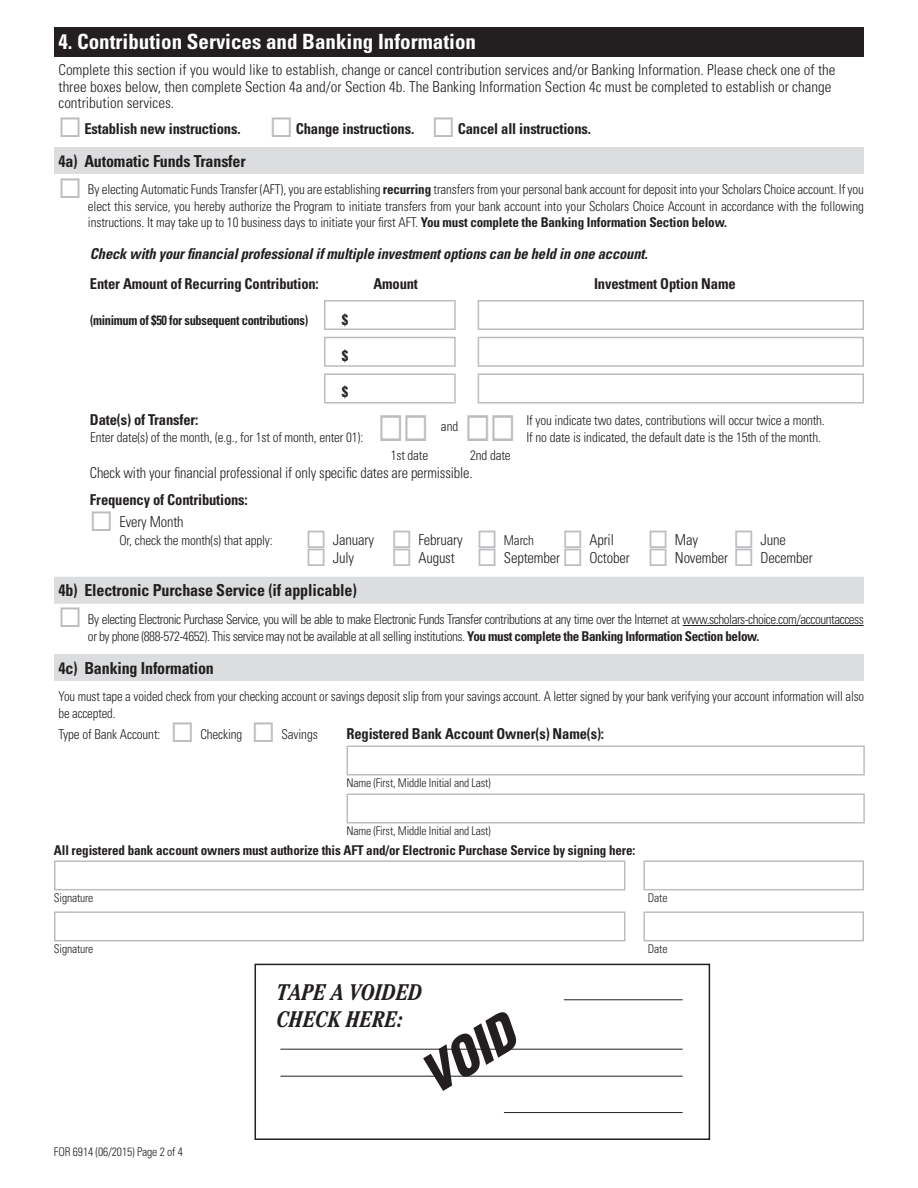
<style>
.page{position:relative;width:918px;height:1188px;background:#fff}
.page>*{position:absolute;margin:0;border:0;box-sizing:border-box;transform-origin:0 0}
.t1{font:italic 900 condensed 51px "Helvetica";color:#231f20}
.t2{font:italic 700 condensed 22.5px/27px "Cheltenham";color:#231f20}
.t3{font:700 condensed 21px "Univers LT Std";color:#fff}
.t4{font:700 condensed 16.5px "Univers LT Std";letter-spacing:-.01em;color:#231f20}
.t5{font:300 condensed 15px/16.5px "Univers LT Std";color:#231f20}
.t6{font:700 condensed 15px "Univers LT Std";letter-spacing:-.01em;color:#231f20}
.t7{font:italic 700 condensed 15px "Univers LT Std";letter-spacing:-.01em;color:#231f20}
.t8{font:300 condensed 15px "Univers LT Std";color:#231f20;scale:.96 1}
.t9{font:300 condensed 13.5px/16.5px "Univers LT Std";letter-spacing:-.01em;color:#231f20;text-align:justify}
.t10{font:300 condensed 13.5px/16.5px "Univers LT Std";letter-spacing:-.035em;color:#231f20}
.t11{font:300 condensed 13.5px/16.5px "Univers LT Std";letter-spacing:-.01em;color:#231f20;scale:.94 1}
.t12{font:700 condensed 13.5px "Univers LT Std";letter-spacing:-.01em;color:#231f20}
.t13{font:700 condensed 13.5px "Univers LT Std";letter-spacing:-.01em;color:#231f20;scale:.92 1}
.t14{font:300 condensed 12px "Univers LT Std";letter-spacing:-.015em;color:#231f20}
.s1{font-weight:700}
</style>
<div class="page">
<div style="left:54px;top:27px;width:810px;height:30px;background:#231f20"></div>
<div style="left:54px;top:147px;width:810px;height:27px;background:#dcdddf"></div>
<svg style="left:54px;top:300px;width:811px;height:642px"></svg>
<div style="left:255px;top:964px;width:455px;height:176px;border:2px solid #231f20"></div>
<hr style="left:564px;top:999px;width:119px;height:1px;background:#231f20">
<hr style="left:504px;top:1112px;width:179px;height:1px;background:#231f20">
<hr style="left:280px;top:1076px;width:403px;height:1px;background:#231f20">
<hr style="left:280px;top:1049px;width:403px;height:1px;background:#231f20">
<svg style="left:380px;top:415px;width:46px;height:26px"></svg>
<svg style="left:467px;top:415px;width:46px;height:26px"></svg>
<svg style="left:92px;top:511px;width:19px;height:20px"></svg>
<svg style="left:308px;top:531px;width:17px;height:35px"></svg>
<svg style="left:393px;top:531px;width:17px;height:35px"></svg>
<svg style="left:479px;top:531px;width:17px;height:35px"></svg>
<svg style="left:564px;top:531px;width:17px;height:35px"></svg>
<svg style="left:650px;top:531px;width:17px;height:35px"></svg>
<svg style="left:735px;top:531px;width:17px;height:35px"></svg>
<svg style="left:61px;top:608px;width:19px;height:19px"></svg>
<svg style="left:173px;top:723px;width:19px;height:19px"></svg>
<svg style="left:254px;top:723px;width:19px;height:19px"></svg>
<h3 class="t3" style="left:58px;top:33px;width:419px">4. Contribution Services and Banking Information</h3>
<p class="t5" style="left:58px;top:62px;width:779px">Complete this section if you would like to establish, change or cancel contribution services and/or Banking Information. Please check one of the three boxes below, then complete Section 4a and/or Section 4b. The Banking Information Section 4c must be completed to establish or change contribution services.</p>
<p class="t6" style="left:84px;top:122px;width:158px">Establish new instructions.</p>
<p class="t6" style="left:296px;top:122px;width:120px">Change instructions.</p>
<p class="t6" style="left:458px;top:122px;width:135px">Cancel all instructions.</p>
<p class="t4" style="left:58px;top:154px;width:189px">4a) Automatic Funds Transfer</p>
<p class="t9" style="left:88px;top:182px;width:778px">By electing Automatic Funds Transfer (AFT), you are establishing <span class="s1">recurring</span> transfers from your personal bank account for deposit into your Scholars Choice account. If you elect this service, you hereby authorize the Program to initiate transfers from your bank account into your Scholars Choice Account in accordance with the following instructions. It may take up to 10 business days to initiate your first AFT. <span class="s1">You must complete the Banking Information Section below.</span></p>
<p class="t7" style="left:90px;top:245px;width:559px">Check with your financial professional if multiple investment options can be held in one account.</p>
<p class="t6" style="left:90px;top:278px;width:230px">Enter Amount of Recurring Contribution:</p>
<p class="t6" style="left:373px;top:278px;width:46px">Amount</p>
<p class="t6" style="left:594px;top:278px;width:143px">Investment Option Name</p>
<p class="t13" style="left:90px;top:315px;width:239px">(minimum of $50 for subsequent contributions)</p>
<p class="t6" style="left:342px;top:314px;width:8px">$</p>
<p class="t6" style="left:342px;top:350px;width:8px">$</p>
<p class="t6" style="left:342px;top:386px;width:8px">$</p>
<p class="t6" style="left:90px;top:414px;width:110px">Date(s) of Transfer:</p>
<p class="t9" style="left:441px;top:419px;width:19px">and</p>
<p class="t9" style="left:526px;top:413px;width:300px">If you indicate two dates, contributions will occur twice a month.</p>
<p class="t9" style="left:90px;top:430px;width:275px">Enter date(s) of the month, (e.g., for 1st of month, enter 01):</p>
<p class="t9" style="left:526px;top:430px;width:296px">If no date is indicated, the default date is the 15th of the month.</p>
<p class="t9" style="left:391px;top:448px;width:39px">1st date</p>
<p class="t9" style="left:470px;top:448px;width:42px">2nd date</p>
<p class="t8" style="left:90px;top:467px;width:400px">Check with your financial professional if only specific dates are permissible.</p>
<p class="t6" style="left:90px;top:494px;width:159px">Frequency of Contributions:</p>
<p class="t8" style="left:119px;top:516px;width:68px">Every Month</p>
<p class="t9" style="left:119px;top:533px;width:155px">Or, check the month(s) that apply:</p>
<p class="t5" style="left:333px;top:533px;width:43px">January</p>
<p class="t5" style="left:418px;top:533px;width:46px">February</p>
<p class="t9" style="left:504px;top:533px;width:32px">March</p>
<p class="t5" style="left:589px;top:533px;width:26px">April</p>
<p class="t5" style="left:675px;top:533px;width:25px">May</p>
<p class="t5" style="left:760px;top:533px;width:27px">June</p>
<p class="t5" style="left:333px;top:551px;width:23px">July</p>
<p class="t5" style="left:418px;top:551px;width:38px">August</p>
<p class="t5" style="left:504px;top:551px;width:58px">September</p>
<p class="t5" style="left:589px;top:551px;width:42px">October</p>
<p class="t5" style="left:675px;top:551px;width:55px">November</p>
<p class="t5" style="left:760px;top:551px;width:54px">December</p>
<p class="t4" style="left:58px;top:584px;width:300px">4b) Electronic Purchase Service (if applicable)</p>
<p class="t10" style="left:88px;top:612px;width:778px">By electing Electronic Purchase Service, you will be able to make Electronic Funds Transfer contributions at any time over the Internet at www.scholars-choice.com/accountaccess or by phone (888-572-4652). This service may not be available at all selling institutions. <span class="s1">You must complete the Banking Information Section below.</span></p>
<p class="t4" style="left:58px;top:661px;width:157px">4c) Banking Information</p>
<p class="t11" style="left:58px;top:689px;width:859px">You must tape a voided check from your checking account or savings deposit slip from your savings account. A letter signed by your bank verifying your account information will also be accepted.</p>
<p class="t9" style="left:58px;top:727px;width:103px">Type of Bank Account:</p>
<p class="t9" style="left:200px;top:727px;width:43px">Checking</p>
<p class="t9" style="left:281px;top:727px;width:38px">Savings</p>
<p class="t6" style="left:346px;top:728px;width:259px">Registered Bank Account Owner(s) Name(s):</p>
<p class="t14" style="left:346px;top:778px;width:146px">Name (First, Middle Initial and Last)</p>
<p class="t14" style="left:346px;top:827px;width:146px">Name (First, Middle Initial and Last)</p>
<p class="t12" style="left:54px;top:845px;width:583px">All registered bank account owners must authorize this AFT and/or Electronic Purchase Service by signing here:</p>
<p class="t14" style="left:54px;top:893px;width:41px">Signature</p>
<p class="t14" style="left:648px;top:893px;width:21px">Date</p>
<p class="t14" style="left:54px;top:944px;width:41px">Signature</p>
<p class="t14" style="left:648px;top:944px;width:21px">Date</p>
<h2 class="t2" style="left:277px;top:981px;width:147px">TAPE A VOIDED<br>CHECK HERE:</h2>
<h1 class="t1" style="left:416px;top:1063px;width:101px;rotate:-31deg">VOID</h1>
<p class="t14" style="left:54px;top:1147px;width:131px">FOR 6914 (06/2015) Page 2 of 4</p>
</div>
